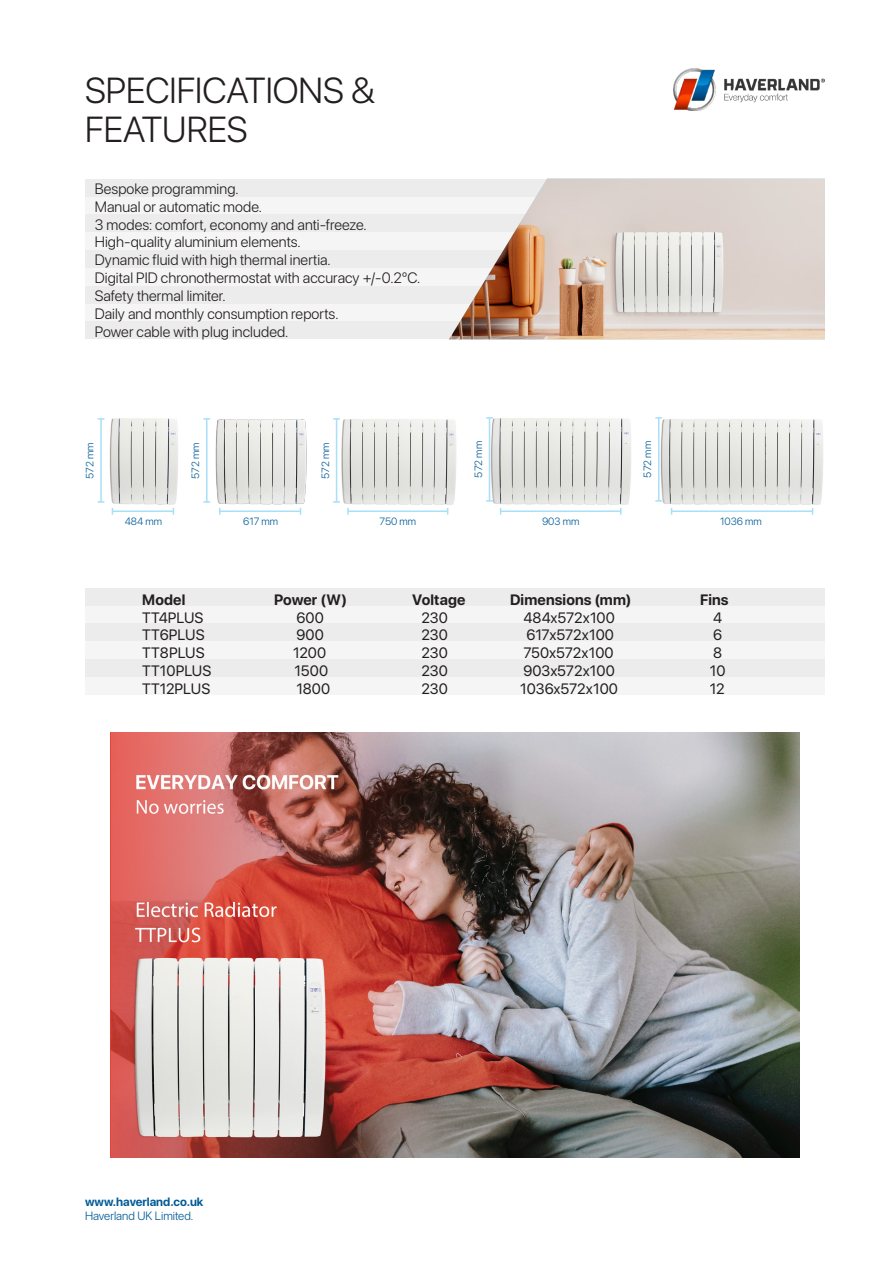
<style>
.page{position:relative;width:893px;height:1263px;background:#fff}
.page>*{position:absolute;margin:0;border:0;box-sizing:border-box;transform-origin:0 0}
.Titulo{font:300 36px/39px "SF Pro Display";color:#231f20}
.aaaa{font:300 15px "SF Pro Display";letter-spacing:.005em;color:#231f20}
.aaaa-2{font:15px "SF Pro Display";color:#231f20}
.aaaa-3{font:700 15px "SF Pro Display";letter-spacing:.01em;color:#231f20}
.t1{font:700 12px "SF Pro Display";color:#005b97}
.t2{font:300 12px "SF Pro Display";color:#005b97}
.t3{font:300 10.5px "SF Pro Display";color:#005b97}
</style>
<div class="page">
<div style="left:85px;top:179px;width:740px;height:17px;background:#edecec"></div>
<div style="left:85px;top:250px;width:740px;height:18px;background:#edecec"></div>
<div style="left:85px;top:321px;width:740px;height:18px;background:#edecec"></div>
<div style="left:85px;top:214px;width:740px;height:18px;background:#edecec"></div>
<div style="left:85px;top:623px;width:740px;height:18px;background:#edecec"></div>
<div style="left:85px;top:659px;width:740px;height:18px;background:#edecec"></div>
<div style="left:85px;top:588px;width:740px;height:18px;background:#edecec"></div>
<div style="left:85px;top:286px;width:740px;height:18px;background:#edecec"></div>
<div style="left:85px;top:196px;width:740px;height:18px;background:#f6f5f5"></div>
<div style="left:85px;top:606px;width:740px;height:17px;background:#f6f5f5"></div>
<div style="left:85px;top:268px;width:740px;height:18px;background:#f6f5f5"></div>
<div style="left:85px;top:232px;width:740px;height:18px;background:#f6f5f5"></div>
<div style="left:85px;top:641px;width:740px;height:18px;background:#f6f5f5"></div>
<div style="left:85px;top:677px;width:740px;height:18px;background:#f6f5f5"></div>
<div style="left:85px;top:304px;width:740px;height:17px;background:#f6f5f5"></div>
<img style="left:673px;top:68px;width:152px;height:43px">
<img style="left:449px;top:179px;width:376px;height:160px">
<img style="left:111px;top:732px;width:688px;height:425px">
<img style="left:104px;top:418px;width:74px;height:87px">
<img style="left:207px;top:419px;width:100px;height:96px">
<img style="left:335px;top:419px;width:121px;height:86px">
<img style="left:488px;top:418px;width:143px;height:87px">
<img style="left:659px;top:417px;width:164px;height:88px">
<hr style="left:112px;top:510px;width:61px;height:2px;background:#a8dff9">
<hr style="left:100px;top:419px;width:2px;height:83px;background:#a8dff9">
<hr style="left:206px;top:419px;width:1px;height:83px;background:#a8dff9">
<svg style="left:203px;top:418px;width:7px;height:2px"></svg>
<svg style="left:203px;top:501px;width:7px;height:2px"></svg>
<hr style="left:336px;top:419px;width:1px;height:83px;background:#a8dff9">
<svg style="left:333px;top:418px;width:7px;height:2px"></svg>
<svg style="left:333px;top:501px;width:7px;height:2px"></svg>
<hr style="left:489px;top:418px;width:1px;height:83px;background:#a8dff9">
<svg style="left:486px;top:417px;width:7px;height:2px"></svg>
<svg style="left:486px;top:500px;width:7px;height:2px"></svg>
<hr style="left:658px;top:418px;width:1px;height:83px;background:#a8dff9">
<svg style="left:655px;top:417px;width:7px;height:2px"></svg>
<svg style="left:655px;top:500px;width:7px;height:2px"></svg>
<hr style="left:220px;top:510px;width:81px;height:2px;background:#a8dff9">
<svg style="left:219px;top:508px;width:2px;height:7px"></svg>
<hr style="left:348px;top:510px;width:100px;height:2px;background:#a8dff9">
<svg style="left:347px;top:508px;width:2px;height:7px"></svg>
<hr style="left:501px;top:510px;width:120px;height:2px;background:#a8dff9">
<hr style="left:671px;top:510px;width:142px;height:2px;background:#a8dff9">
<p class="Titulo" style="left:85px;top:71px;width:292px">SPECIFICATIONS &amp;<br>FEATURES</p>
<p class="aaaa" style="left:95px;top:180px;width:145px">Bespoke programming.</p>
<p class="aaaa" style="left:95px;top:198px;width:169px">Manual or automatic mode.</p>
<p class="aaaa" style="left:95px;top:216px;width:273px">3 modes: comfort, economy and anti-freeze.</p>
<p class="aaaa" style="left:95px;top:234px;width:207px">High-quality aluminium elements.</p>
<p class="aaaa" style="left:95px;top:251px;width:237px">Dynamic fluid with high thermal inertia.</p>
<p class="aaaa" style="left:95px;top:269px;width:327px">Digital PID chronothermostat with accuracy +/-0.2ºC.</p>
<p class="aaaa" style="left:95px;top:287px;width:132px">Safety thermal limiter.</p>
<p class="aaaa" style="left:95px;top:305px;width:245px">Daily and monthly consumption reports.</p>
<p class="aaaa" style="left:95px;top:323px;width:195px">Power cable with plug included.</p>
<p class="t3" style="left:84px;top:479px;width:38px;rotate:-90deg">572 mm</p>
<p class="t3" style="left:189px;top:479px;width:38px;rotate:-90deg">572 mm</p>
<p class="t3" style="left:319px;top:479px;width:38px;rotate:-90deg">572 mm</p>
<p class="t3" style="left:472px;top:477px;width:38px;rotate:-90deg">572 mm</p>
<p class="t3" style="left:641px;top:477px;width:38px;rotate:-90deg">572 mm</p>
<p class="t3" style="left:243px;top:515px;width:37px">617 mm</p>
<p class="t3" style="left:379px;top:515px;width:38px">750 mm</p>
<p class="t3" style="left:542px;top:515px;width:39px">903 mm</p>
<p class="t3" style="left:720px;top:515px;width:43px">1036 mm</p>
<p class="t3" style="left:125px;top:515px;width:39px">484 mm</p>
<p class="aaaa-3" style="left:142px;top:589px;width:45px">Model</p>
<p class="aaaa-3" style="left:274px;top:589px;width:75px">Power (W)</p>
<p class="aaaa-3" style="left:412px;top:589px;width:55px">Voltage</p>
<p class="aaaa-3" style="left:510px;top:589px;width:123px">Dimensions (mm)</p>
<p class="aaaa-3" style="left:700px;top:589px;width:30px">Fins</p>
<p class="aaaa-2" style="left:142px;top:606px;width:63px">TT4PLUS</p>
<p class="aaaa-2" style="left:296px;top:606px;width:29px">600</p>
<p class="aaaa-2" style="left:421px;top:606px;width:28px">230</p>
<p class="aaaa-2" style="left:523px;top:606px;width:93px">484x572x100</p>
<p class="aaaa-2" style="left:713px;top:606px;width:11px">4</p>
<p class="aaaa-2" style="left:142px;top:623px;width:64px">TT6PLUS</p>
<p class="aaaa-2" style="left:296px;top:623px;width:29px">900</p>
<p class="aaaa-2" style="left:421px;top:623px;width:28px">230</p>
<p class="aaaa-2" style="left:526px;top:623px;width:89px">617x572x100</p>
<p class="aaaa-2" style="left:713px;top:623px;width:10px">6</p>
<p class="aaaa-2" style="left:142px;top:641px;width:64px">TT8PLUS</p>
<p class="aaaa-2" style="left:293px;top:641px;width:35px">1200</p>
<p class="aaaa-2" style="left:421px;top:641px;width:28px">230</p>
<p class="aaaa-2" style="left:523px;top:641px;width:92px">750x572x100</p>
<p class="aaaa-2" style="left:713px;top:641px;width:10px">8</p>
<p class="aaaa-2" style="left:142px;top:659px;width:71px">TT10PLUS</p>
<p class="aaaa-2" style="left:294px;top:659px;width:35px">1500</p>
<p class="aaaa-2" style="left:421px;top:659px;width:28px">230</p>
<p class="aaaa-2" style="left:523px;top:659px;width:93px">903x572x100</p>
<p class="aaaa-2" style="left:710px;top:659px;width:17px">10</p>
<p class="aaaa-2" style="left:142px;top:677px;width:70px">TT12PLUS</p>
<p class="aaaa-2" style="left:296px;top:677px;width:35px">1800</p>
<p class="aaaa-2" style="left:421px;top:677px;width:28px">230</p>
<p class="aaaa-2" style="left:520px;top:677px;width:99px">1036x572x100</p>
<p class="aaaa-2" style="left:710px;top:677px;width:16px">12</p>
<p class="t1" style="left:85px;top:1193px;width:120px">www.haverland.co.uk</p>
<p class="t2" style="left:85px;top:1209px;width:110px">Haverland UK Limited.</p>
</div>
